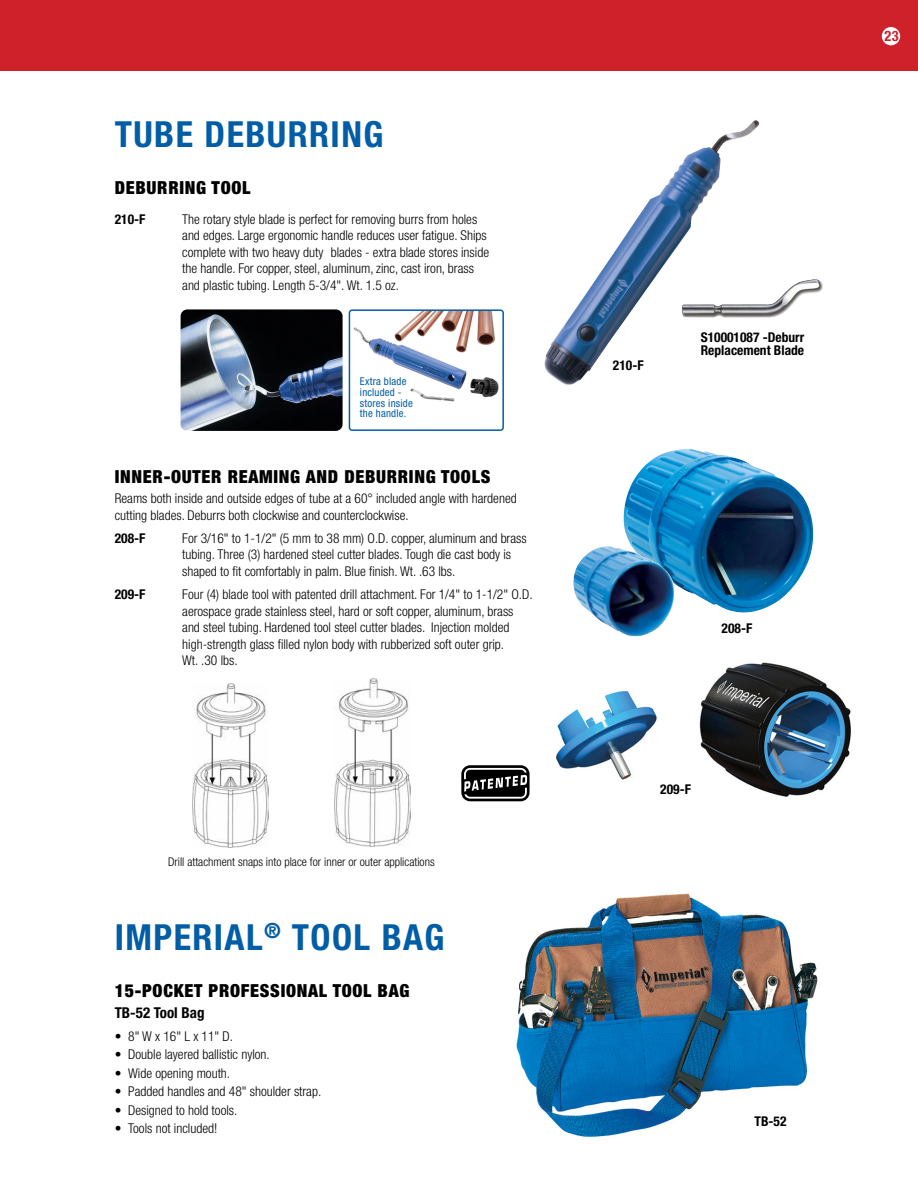
<style>
.page{position:relative;width:918px;height:1188px;background:#fff}
.page>*{position:absolute;margin:0;border:0;box-sizing:border-box;transform-origin:0 0}
.t1{font:700 condensed 36px "Helvetica Neue LT Std";letter-spacing:.04em;color:#005da6}
.t2{font:900 condensed 18px "Helvetica Neue LT Std";letter-spacing:.04em;color:#000}
.t3{font:700 condensed 15px "Helvetica Neue LT Std";color:#000}
.t4{font:700 condensed 14.4px "Helvetica Neue LT Std";color:#ce2129}
.t5{font:300 condensed 13.5px/16.5px "Helvetica Neue LT Std";color:#000}
.t6{font:700 condensed 13.5px/13.5px "Helvetica Neue LT Std";color:#000}
.t7{font:300 condensed 12px "Helvetica Neue LT Std";color:#000}
.t8{font:condensed 10.8px/10.8px "Helvetica Neue LT Std";letter-spacing:.02em;color:#005da6}
</style>
<div class="page">
<div style="left:0;top:0;width:918px;height:71px;background:#ce2129"></div>
<img style="left:544px;top:120px;width:215px;height:265px">
<img style="left:682px;top:279px;width:141px;height:39px">
<img style="left:623px;top:449px;width:191px;height:164px">
<img style="left:516px;top:893px;width:302px;height:244px">
<img style="left:181px;top:309px;width:162px;height:122px">
<img style="left:353px;top:312px;width:146px;height:90px">
<div style="left:349px;top:309px;width:155px;height:122px;border:2px solid #005da6;border-radius:3px"></div>
<svg style="left:461px;top:765px;width:69px;height:36px"></svg>
<svg style="left:462px;top:768px;width:67px;height:31px"></svg>
<img style="left:556px;top:662px;width:295px;height:135px">
<img style="left:573px;top:546px;width:103px;height:90px">
<img style="left:193px;top:684px;width:76px;height:163px">
<img style="left:334px;top:679px;width:76px;height:168px">
<div style="left:882px;top:27px;width:18px;height:18px;background:#fff;border-radius:50%"></div>
<h1 class="t1" style="left:115px;top:113px;width:270px">TUBE DEBURRING</h1>
<h2 class="t2" style="left:115px;top:176px;width:137px">DEBURRING TOOL</h2>
<p class="t6" style="left:115px;top:212px;width:32px">210-F</p>
<p class="t5" style="left:182px;top:211px;width:308px">The rotary style blade is perfect for removing burrs from holes and edges. Large ergonomic handle reduces user fatigue. Ships complete with two heavy duty blades - extra blade stores inside the handle. For copper, steel, aluminum, zinc, cast iron, brass and plastic tubing. Length 5-3/4". Wt. 1.5 oz.</p>
<p class="t8" style="left:360px;top:376px;width:54px">Extra blade included - stores inside the handle.</p>
<h2 class="t2" style="left:115px;top:466px;width:377px">INNER-OUTER REAMING AND DEBURRING TOOLS</h2>
<p class="t5" style="left:115px;top:490px;width:404px">Reams both inside and outside edges of tube at a 60° included angle with hardened cutting blades. Deburrs both clockwise and counterclockwise.</p>
<p class="t6" style="left:115px;top:531px;width:32px">208-F</p>
<p class="t5" style="left:182px;top:530px;width:346px">For 3/16" to 1-1/2" (5 mm to 38 mm) O.D. copper, aluminum and brass tubing. Three (3) hardened steel cutter blades. Tough die cast body is shaped to fit comfortably in palm. Blue finish. Wt. .63 lbs.</p>
<p class="t6" style="left:115px;top:587px;width:32px">209-F</p>
<p class="t5" style="left:182px;top:586px;width:352px">Four (4) blade tool with patented drill attachment. For 1/4" to 1-1/2" O.D. aerospace grade stainless steel, hard or soft copper, aluminum, brass and steel tubing. Hardened tool steel cutter blades. Injection molded high‑strength glass filled nylon body with rubberized soft outer grip.<br>Wt. .30 lbs.</p>
<p class="t7" style="left:168px;top:855px;width:268px">Drill attachment snaps into place for inner or outer applications</p>
<h1 class="t1" style="left:115px;top:915px;width:331px">IMPERIAL<sup>®</sup> TOOL BAG</h1>
<h2 class="t2" style="left:115px;top:979px;width:296px">15-POCKET PROFESSIONAL TOOL BAG</h2>
<p class="t3" style="left:115px;top:1003px;width:91px">TB-52 Tool Bag</p>
<p class="t5" style="left:115px;top:1028px;width:120px">• 8" W x 16" L x 11" D.</p>
<p class="t5" style="left:115px;top:1046px;width:157px">• Double layered ballistic nylon.</p>
<p class="t5" style="left:115px;top:1065px;width:117px">• Wide opening mouth.</p>
<p class="t5" style="left:115px;top:1083px;width:208px">• Padded handles and 48" shoulder strap.</p>
<p class="t5" style="left:115px;top:1101px;width:124px">• Designed to hold tools.</p>
<p class="t5" style="left:115px;top:1120px;width:104px">• Tools not included!</p>
<p class="t4" style="left:884px;top:27px;width:16px">23</p>
<p class="t6" style="left:613px;top:358px;width:32px">210-F</p>
<p class="t6" style="left:701px;top:330px;width:105px">S10001087 -Deburr<br>Replacement Blade</p>
<p class="t6" style="left:722px;top:622px;width:32px">208-F</p>
<p class="t6" style="left:660px;top:783px;width:32px">209-F</p>
<p class="t6" style="left:755px;top:1114px;width:33px">TB-52</p>
</div>
